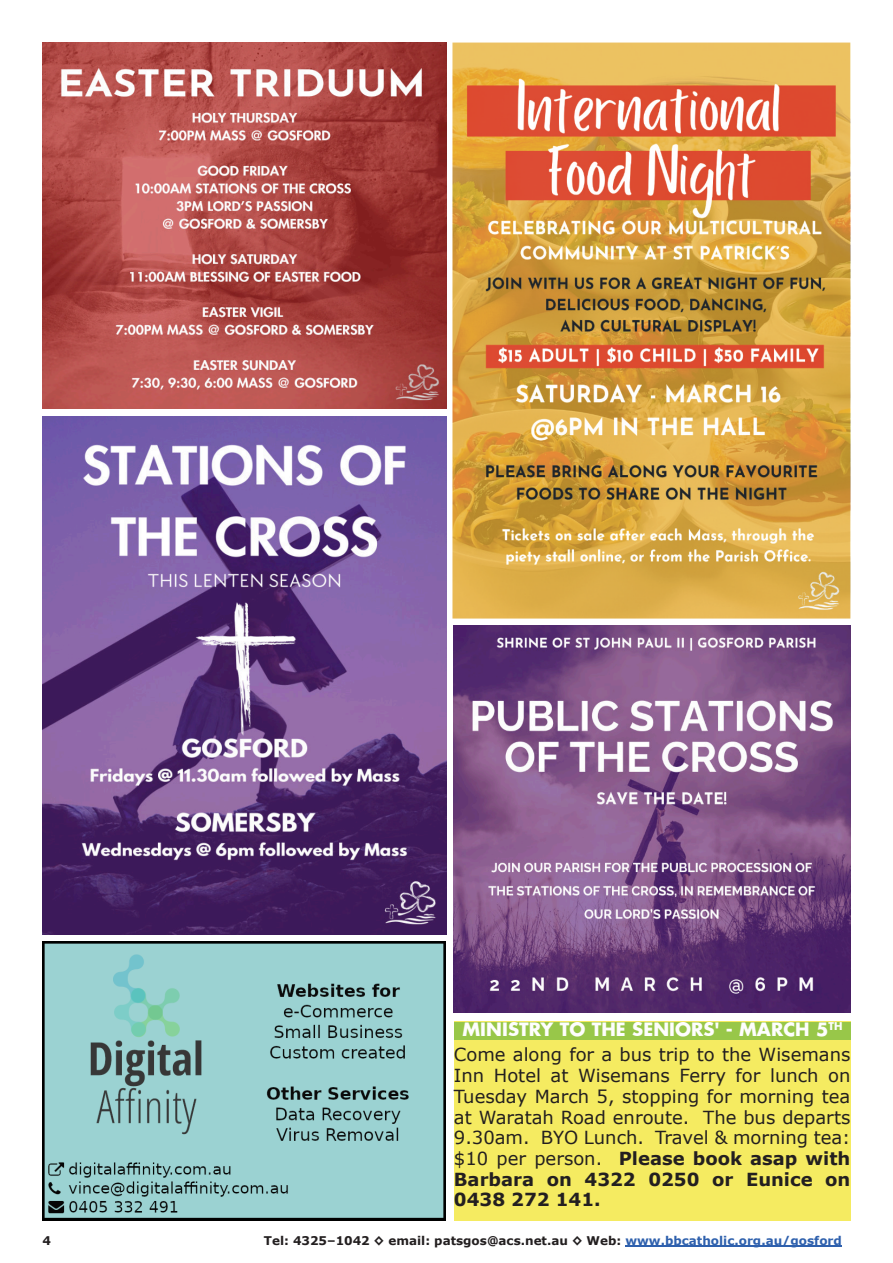
<style>
.page{position:relative;width:893px;height:1263px;background:#fff}
.page>*{position:absolute;margin:0;border:0;box-sizing:border-box;transform-origin:0 0}
.t1{font:18px/20.7px "Verdana";color:#231f20;text-align:justify}
.t2{font:700 18px "Futura";letter-spacing:.005em;color:#fefefd}
.t3{font:700 12px "Verdana";color:#231f20}
.s1{font-weight:700}
.s2{color:#2e60ad}
</style>
<div class="page">
<hr style="left:625px;top:1245px;width:217px;height:2px;background:#2e60ad">
<img style="left:453px;top:626px;width:397px;height:386px">
<img style="left:453px;top:42px;width:398px;height:577px">
<img style="left:43px;top:416px;width:403px;height:519px">
<img style="left:42px;top:942px;width:403px;height:278px">
<div style="left:454px;top:1021px;width:396px;height:199px;background:#f5eb61"></div>
<div style="left:454px;top:1022px;width:396px;height:18px;background:#98c749"></div>
<img style="left:42px;top:43px;width:404px;height:366px">
<p class="t2" style="left:462px;top:1021px;width:382px">MINISTRY TO THE SENIORS' - MARCH 5<sup>TH</sup></p>
<p class="t1" style="left:454px;top:1046px;width:398px">Come along for a bus trip to the Wisemans Inn Hotel at Wisemans Ferry for lunch on Tuesday March 5, stopping for morning tea at Waratah Road enroute. The bus departs 9.30am. BYO Lunch. Travel &amp; morning tea: $10 per person. <span class="s1">Please book asap with Barbara on 4322 0250 or Eunice on 0438 272 141.</span></p>
<p class="t3" style="left:43px;top:1235px;width:10px">4</p>
<p class="t3" style="left:264px;top:1235px;width:580px">Tel: 4325–1042 ◊ email: patsgos@acs.net.au ◊ Web: <span class="s2">www.bbcatholic.org.au/gosford</span></p>
</div>
